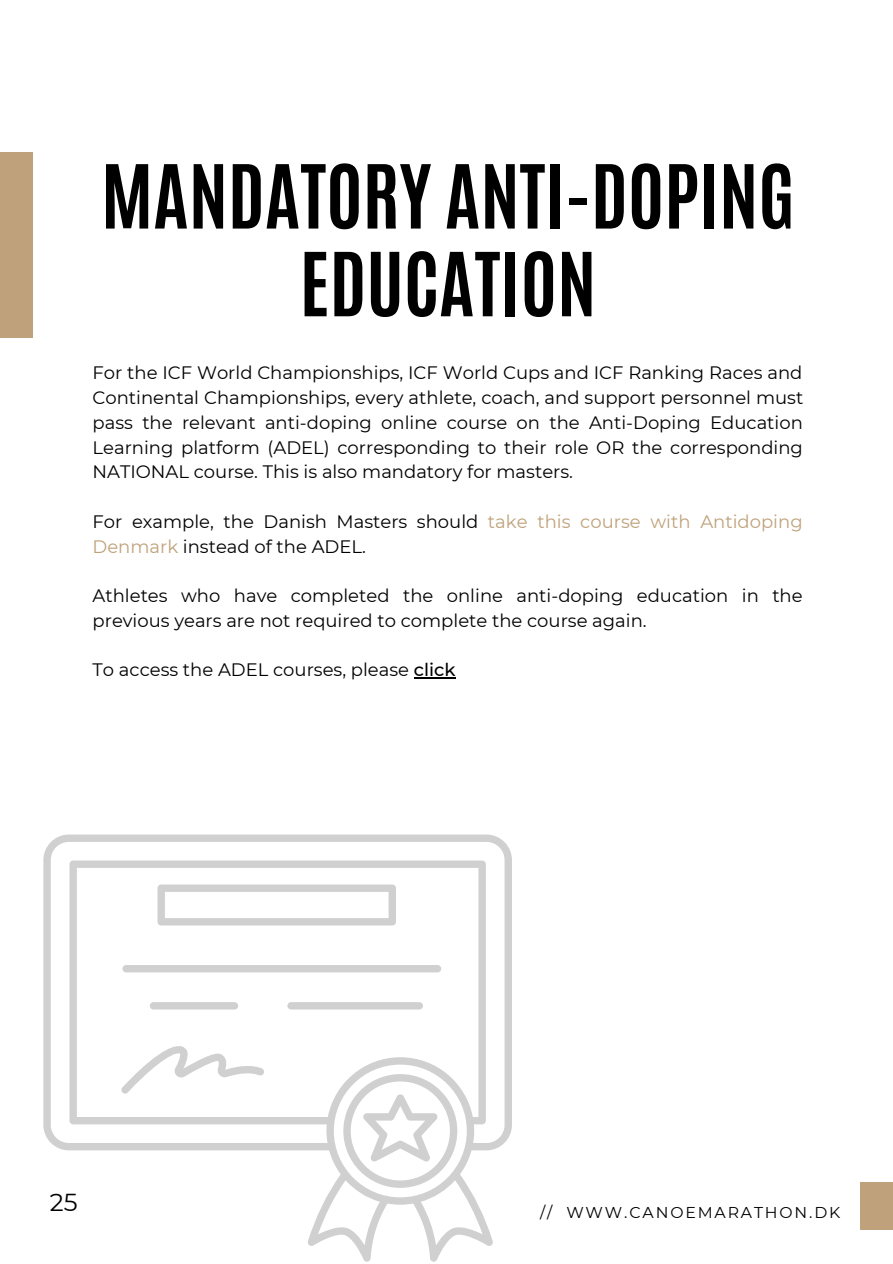
<style>
.page{position:relative;width:893px;height:1264px;background:#fff}
.page>*{position:absolute;margin:0;border:0;box-sizing:border-box;transform-origin:0 0}
.t1{font:700 75px/87.8px "Antonio";color:#000;text-align:center}
.t2{font:24.45px "Montserrat";color:#000}
.t3{font:18px/24.8px "Montserrat";color:#000}
.t4{font:15.75px "Montserrat";letter-spacing:.12em;color:#000}
.s1{color:#bfa27b}
.s2{font-weight:500}
</style>
<div class="page">
<div style="left:860px;top:1181px;width:32px;height:48px;background:#bfa27b"></div>
<div style="left:0;top:152px;width:33px;height:186px;background:#bfa27b"></div>
<svg style="left:43px;top:834px;width:469px;height:427px"></svg>
<svg style="left:157px;top:884px;width:239px;height:41px"></svg>
<div style="left:122px;top:965px;width:319px;height:7px;background:#d0d0d0;border-radius:4px"></div>
<div style="left:150px;top:1002px;width:88px;height:7px;background:#d0d0d0;border-radius:4px"></div>
<div style="left:287px;top:1002px;width:136px;height:7px;background:#d0d0d0;border-radius:4px"></div>
<svg style="left:121px;top:1041px;width:143px;height:52px"></svg>
<svg style="left:343px;top:1074px;width:114px;height:113px"></svg>
<hr style="left:414px;top:677px;width:41px;height:1px;background:#000">
<h1 class="t1" style="left:101px;top:153px;width:695px">MANDATORY ANTI-DOPING<br>EDUCATION</h1>
<p class="t3" style="left:93px;top:360px;width:712px;text-align:justify">For the ICF World Championships, ICF World Cups and ICF Ranking Races and Continental Championships, every athlete, coach, and support personnel must pass the relevant anti-doping online course on the Anti-Doping Education Learning platform (ADEL) corresponding to their role OR the corresponding NATIONAL course. This is also mandatory for masters.</p>
<p class="t3" style="left:93px;top:509px;width:711px">For example, the Danish Masters should <span class="s1">take this course with Antidoping<br>Denmark</span> instead of the ADEL.</p>
<p class="t3" style="left:93px;top:583px;width:711px">Athletes who have completed the online anti-doping education in the previous years are not required to complete the course again.</p>
<p class="t3" style="left:93px;top:657px;width:364px">To access the ADEL courses, please <span class="s2">click</span></p>
<h2 class="t2" style="left:50px;top:1186px;width:29px">25</h2>
<p class="t4" style="left:540px;top:1203px;width:302px">// WWW.CANOEMARATHON.DK</p>
</div>
